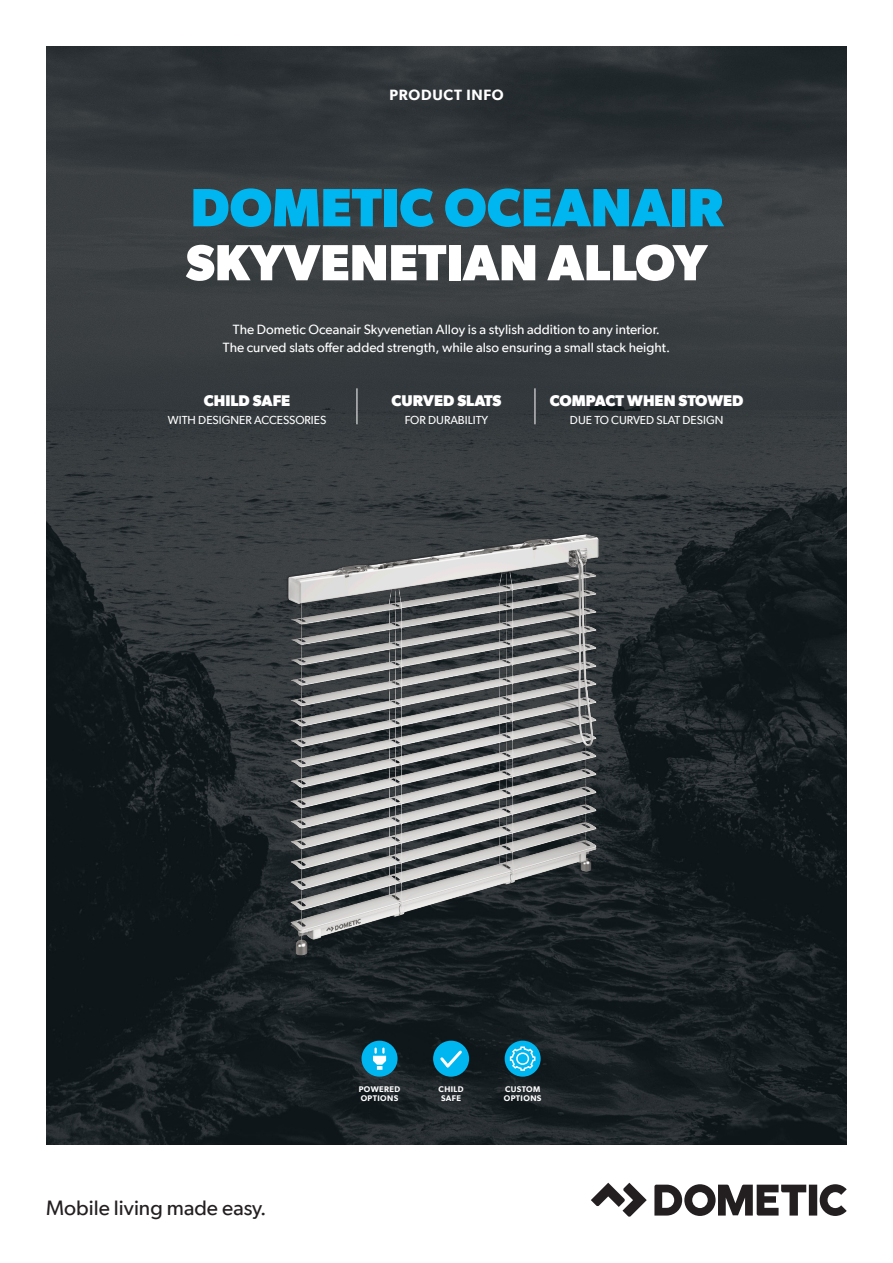
<style>
.page{position:relative;width:893px;height:1263px;background:#fff}
.page>*{position:absolute;margin:0;border:0;box-sizing:border-box;transform-origin:0 0}
.t1{font:700 54px "Gibson";color:#00b6f0}
.t2{font:700 51px "Gibson";color:#fff}
.t3{font:21px "Gibson";color:#231f20}
.t4{font:700 15.6px "Gibson";color:#fff}
.t5{font:600 15px "Gibson";letter-spacing:.05em;color:#fff}
.t6{font:13.5px "Gibson";color:#fff}
.t7{font:11.7px "Gibson";color:#fff}
.t8{font:600 8.25px "Gibson";letter-spacing:.05em;color:#fff}
</style>
<div class="page">
<img style="left:46px;top:46px;width:801px;height:1098px">
<img style="left:204px;top:494px;width:494px;height:488px">
<div style="left:505px;top:1041px;width:36px;height:36px;background:#00b6f0;border-radius:50%"></div>
<div style="left:433px;top:1041px;width:36px;height:36px;background:#00b6f0;border-radius:50%"></div>
<hr style="left:357px;top:388px;width:1px;height:36px;background:#fff">
<hr style="left:535px;top:388px;width:1px;height:36px;background:#fff">
<svg style="left:591px;top:1183px;width:56px;height:33px"></svg>
<svg style="left:654px;top:1184px;width:193px;height:32px"></svg>
<svg style="left:509px;top:1046px;width:27px;height:25px"></svg>
<div style="left:362px;top:1041px;width:36px;height:36px;background:#00b6f0;border-radius:50%"></div>
<svg style="left:373px;top:1047px;width:13px;height:23px"></svg>
<svg style="left:440px;top:1050px;width:22px;height:18px"></svg>
<p class="t5" style="left:389px;top:86px;width:116px">PRODUCT INFO</p>
<p class="t1" style="left:191px;top:176px;width:534px">DOMETIC OCEANAIR</p>
<p class="t2" style="left:186px;top:232px;width:523px">SKYVENETIAN ALLOY</p>
<p class="t6" style="left:233px;top:322px;width:429px">The Dometic Oceanair Skyvenetian Alloy is a stylish addition to any interior.</p>
<p class="t6" style="left:223px;top:340px;width:449px">The curved slats offer added strength, while also ensuring a small stack height.</p>
<p class="t4" style="left:204px;top:392px;width:88px">CHILD SAFE</p>
<p class="t7" style="left:168px;top:413px;width:160px">WITH DESIGNER ACCESSORIES</p>
<p class="t4" style="left:392px;top:392px;width:111px">CURVED SLATS</p>
<p class="t7" style="left:405px;top:413px;width:85px">FOR DURABILITY</p>
<p class="t4" style="left:550px;top:392px;width:195px">COMPACT WHEN STOWED</p>
<p class="t7" style="left:570px;top:413px;width:155px">DUE TO CURVED SLAT DESIGN</p>
<p class="t3" style="left:46px;top:1194px;width:222px">Mobile living made easy.</p>
<p class="t8" style="left:359px;top:1084px;width:43px">POWERED</p>
<p class="t8" style="left:361px;top:1093px;width:39px">OPTIONS</p>
<p class="t8" style="left:439px;top:1084px;width:27px">CHILD</p>
<p class="t8" style="left:441px;top:1093px;width:22px">SAFE</p>
<p class="t8" style="left:505px;top:1084px;width:37px">CUSTOM</p>
<p class="t8" style="left:504px;top:1093px;width:39px">OPTIONS</p>
</div>
